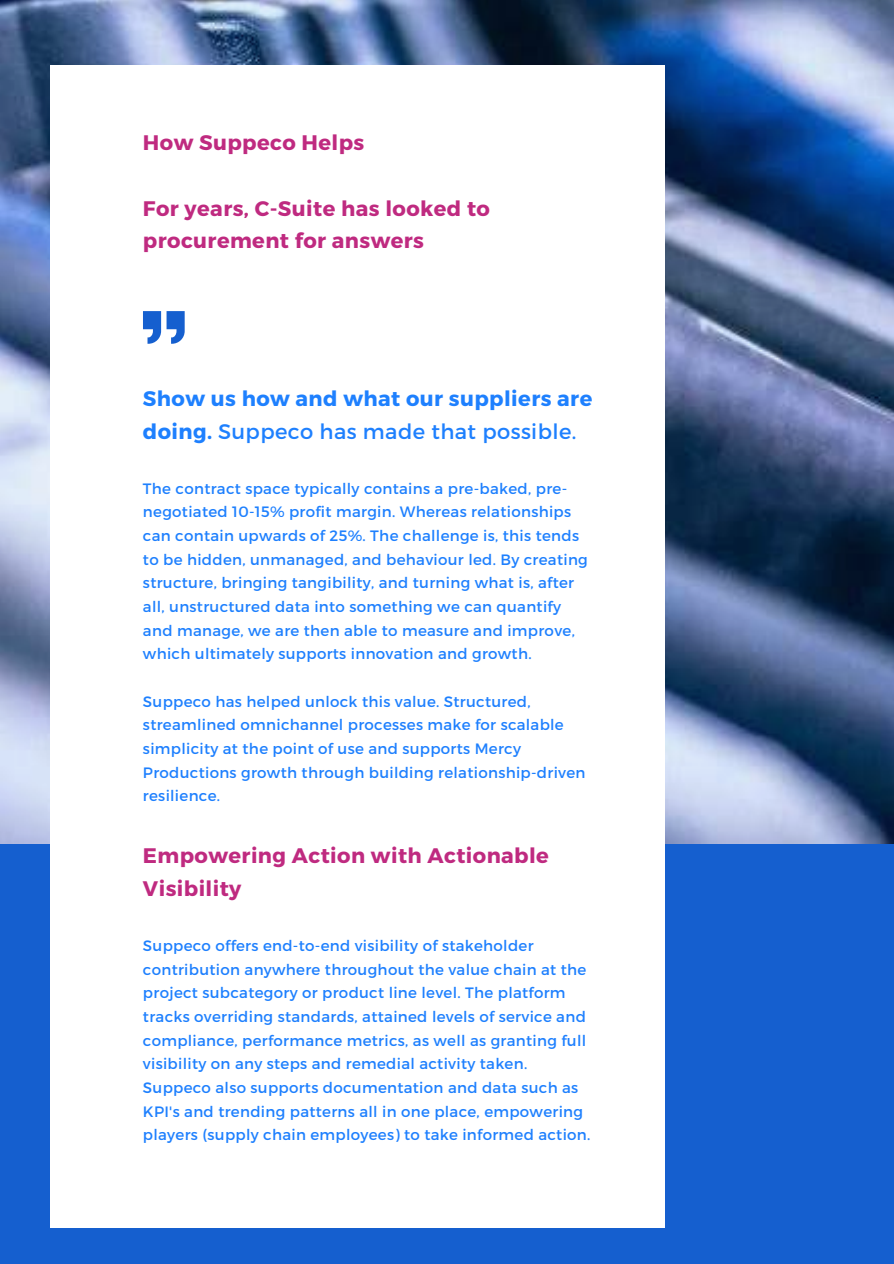
<style>
.page{position:relative;width:894px;height:1264px;background:#fff}
.page>*{position:absolute;margin:0;border:0;box-sizing:border-box;transform-origin:0 0}
.t1{font:700 21px/32.7px "Montserrat";letter-spacing:.02em;color:#bf2a80}
.t2{font:700 21px/32.7px "Montserrat";letter-spacing:.02em;color:#1e80fe}
.t3{font:15px/23.7px "Montserrat";letter-spacing:.02em;color:#1e80fe}
.s1{font-weight:400}
</style>
<div class="page">
<div style="left:0;top:0;width:893px;height:1263px;background:#155fcf"></div>
<img style="left:0;top:0;width:893px;height:843px">
<div style="left:51px;top:65px;width:613px;height:1162px;background:#fff"></div>
<svg style="left:143px;top:311px;width:42px;height:33px"></svg>
<h1 class="t1" style="left:143px;top:125px;width:223px">How Suppeco Helps</h1>
<h1 class="t1" style="left:143px;top:191px;width:348px">For years, C-Suite has looked to procurement for answers</h1>
<h1 class="t2" style="left:143px;top:381px;width:450px">Show us how and what our suppliers are doing. <span class="s1">Suppeco has made that possible.</span></h1>
<p class="t3" style="left:143px;top:476px;width:446px">The contract space typically contains a pre-baked, pre&shy;negotiated 10-15% profit margin. Whereas relationships can contain upwards of 25%. The challenge is, this tends to be hidden, unmanaged, and behaviour led. By creating structure, bringing tangibility, and turning what is, after all, unstructured data into something we can quantify and manage, we are then able to measure and improve, which ultimately supports innovation and growth.</p>
<p class="t3" style="left:143px;top:688px;width:444px">Suppeco has helped unlock this value. Structured, streamlined omnichannel processes make for scalable simplicity at the point of use and supports Mercy Productions growth through building relationship-driven resilience.</p>
<h1 class="t1" style="left:143px;top:838px;width:407px">Empowering Action with Actionable<br>Visibility</h1>
<p class="t3" style="left:143px;top:933px;width:449px">Suppeco offers end-to-end visibility of stakeholder contribution anywhere throughout the value chain at the project subcategory or product line level. The platform tracks overriding standards, attained levels of service and compliance, performance metrics, as well as granting full visibility on any steps and remedial activity taken.<br>Suppeco also supports documentation and data such as KPI's and trending patterns all in one place, empowering players (supply chain employees) to take informed action.</p>
</div>
